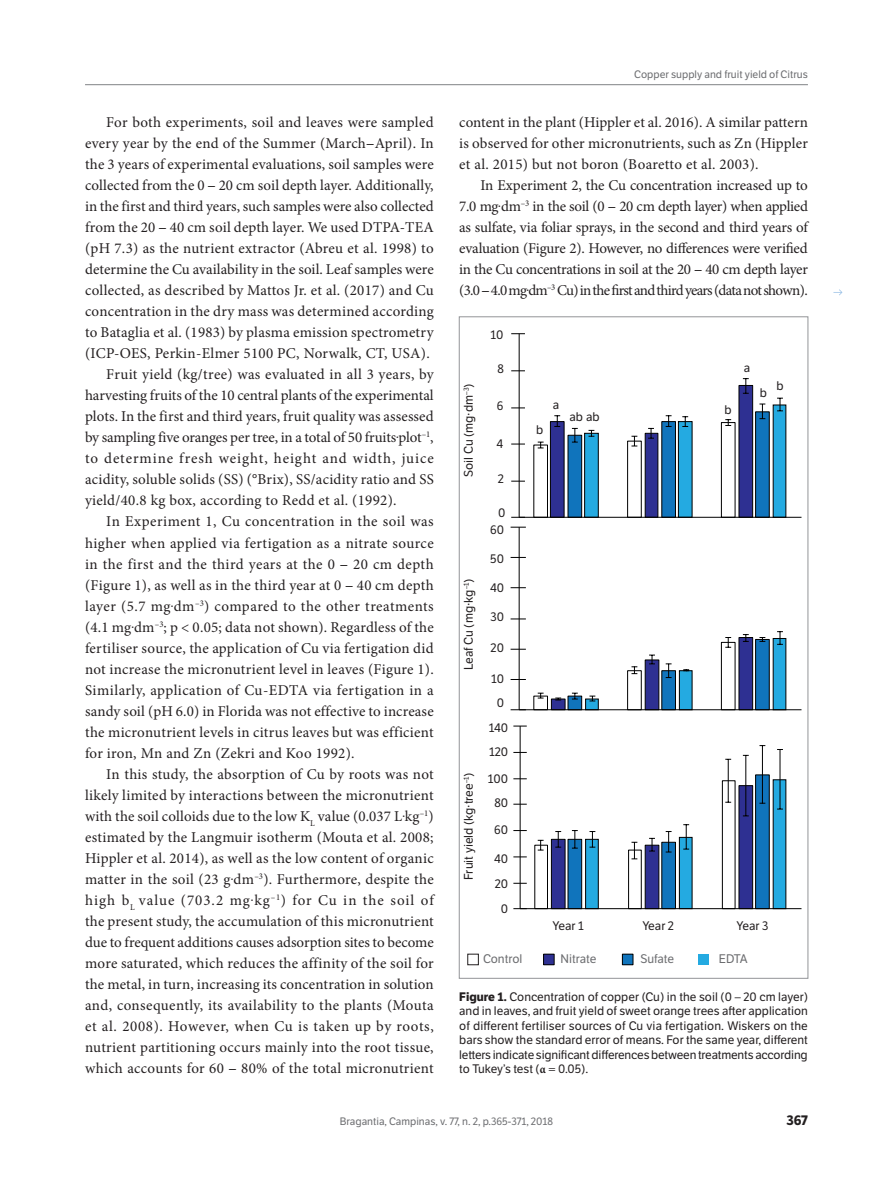
<style>
.page{position:relative;width:893px;height:1191px;background:#fff}
.page>*{position:absolute;margin:0;border:0;box-sizing:border-box;transform-origin:0 0}
.bg_Texto{font:15px/21px "Minion Pro";letter-spacing:.015em;color:#231f20;text-align:justify}
.t1{font:700 13.5px "LFT Etica";color:#231f20}
.t2{font:12.15px "LFT Etica";color:#231f20}
.t3{font:12.15px "LFT Etica";color:#6c6d70}
.bg_Título_tab_fig{font:12px/14.4px "LFT Etica";letter-spacing:-.015em;color:#231f20;text-align:justify}
.bg_Cabeçalho{font:10.5px "LFT Etica";color:#6c6d70}
.s1{font-weight:700}
.s2{font-family:"Minion Pro";font-weight:700;font-stretch:condensed}
</style>
<div class="page">
<hr style="left:85px;top:84px;width:723px;height:1px;background:#808285">
<svg style="left:833px;top:289px;width:9px;height:6px"></svg>
<div style="left:467px;top:953px;width:12px;height:12px;border:1px solid #231f20"></div>
<div style="left:544px;top:954px;width:10px;height:10px;background:#2e3092"></div>
<div style="left:543px;top:953px;width:12px;height:12px;border:1px solid #000"></div>
<div style="left:622px;top:954px;width:11px;height:10px;background:#1074bc"></div>
<div style="left:622px;top:953px;width:11px;height:12px;border:1px solid #000"></div>
<div style="left:698px;top:954px;width:11px;height:10px;background:#24aae1"></div>
<svg style="left:533px;top:378px;width:253px;height:139px"></svg>
<hr style="left:519px;top:334px;width:1px;height:183px;background:#000">
<svg style="left:511px;top:481px;width:14px;height:1px"></svg>
<svg style="left:511px;top:444px;width:14px;height:1px"></svg>
<svg style="left:511px;top:407px;width:14px;height:1px"></svg>
<svg style="left:511px;top:370px;width:14px;height:1px"></svg>
<svg style="left:511px;top:333px;width:14px;height:1px"></svg>
<hr style="left:519px;top:517px;width:282px;height:1px;background:#000">
<svg style="left:533px;top:631px;width:253px;height:78px"></svg>
<hr style="left:519px;top:527px;width:1px;height:183px;background:#000">
<svg style="left:511px;top:679px;width:15px;height:1px"></svg>
<svg style="left:511px;top:649px;width:15px;height:1px"></svg>
<svg style="left:511px;top:618px;width:15px;height:1px"></svg>
<svg style="left:511px;top:587px;width:15px;height:1px"></svg>
<svg style="left:511px;top:557px;width:15px;height:1px"></svg>
<svg style="left:511px;top:527px;width:15px;height:1px"></svg>
<hr style="left:519px;top:709px;width:282px;height:1px;background:#000">
<svg style="left:534px;top:745px;width:252px;height:163px"></svg>
<hr style="left:520px;top:726px;width:1px;height:182px;background:#000">
<svg style="left:513px;top:883px;width:14px;height:1px"></svg>
<svg style="left:513px;top:856px;width:14px;height:1px"></svg>
<svg style="left:513px;top:830px;width:14px;height:1px"></svg>
<svg style="left:513px;top:804px;width:14px;height:1px"></svg>
<svg style="left:513px;top:778px;width:14px;height:1px"></svg>
<svg style="left:513px;top:752px;width:14px;height:1px"></svg>
<svg style="left:513px;top:725px;width:14px;height:1px"></svg>
<hr style="left:520px;top:908px;width:281px;height:1px;background:#000">
<p class="bg_Texto" style="left:85px;top:112px;width:350px;text-indent:21px">For both experiments, soil and leaves were sampled every year by the end of the Summer (March April). In the 3 years of experimental evaluations, soil samples were collected from the 0 20 cm soil depth layer. Additionally, in the first and third years, such samples were also collected from the 20 40 cm soil depth layer. We used DTPA-TEA (pH 7.3) as the nutrient extractor (Abreu et al. 1998) to determine the Cu availability in the soil. Leaf samples were collected, as described by Mattos Jr. et al. (2017) and Cu concentration in the dry mass was determined according to Bataglia et al. (1983) by plasma emission spectrometry (ICP-OES, Perkin-Elmer 5100 PC, Norwalk, CT, USA).</p>
<p class="bg_Texto" style="left:85px;top:364px;width:350px;text-indent:21px">Fruit yield (kg/tree) was evaluated in all 3 years, by harvesting fruits of the 10 central plants of the experimental plots. In the first and third years, fruit quality was assessed by sampling five oranges per tree, in a total of 50 fruits.plot<sup>–1</sup>, to determine fresh weight, height and width, juice acidity, soluble solids (SS) (°Brix), SS/acidity ratio and SS yield/40.8 kg box, according to Redd et al. (1992).</p>
<p class="bg_Texto" style="left:85px;top:511px;width:350px;text-indent:21px">In Experiment 1, Cu concentration in the soil was higher when applied via fertigation as a nitrate source in the first and the third years at the 0 20 cm depth (Figure 1), as well as in the third year at 0 40 cm depth layer (5.7 mg.dm<sup>–3</sup>) compared to the other treatments (4.1 mg.dm<sup>–3</sup>; p &lt; 0.05; data not shown). Regardless of the fertiliser source, the application of Cu via fertigation did not increase the micronutrient level in leaves (Figure 1).<br>Similarly, application of Cu-EDTA via fertigation in a sandy soil (pH 6.0) in Florida was not effective to increase the micronutrient levels in citrus leaves but was efficient for iron, Mn and Zn (Zekri and Koo 1992).</p>
<p class="bg_Texto" style="left:85px;top:763px;width:350px;text-indent:21px">In this study, the absorption of Cu by roots was not likely limited by interactions between the micronutrient with the soil colloids due to the low K<sub>L</sub> value (0.037 L.kg<sup>–1</sup>) estimated by the Langmuir isotherm (Mouta et al. 2008; Hippler et al. 2014), as well as the low content of organic matter in the soil (23 g.dm<sup>–3</sup>). Furthermore, despite the high b<sub>L</sub> value (703.2 mg.kg<sup>–1</sup>) for Cu in the soil of the present study, the accumulation of this micronutrient due to frequent additions causes adsorption sites to become more saturated, which reduces the affinity of the soil for the metal, in turn, increasing its concentration in solution and, consequently, its availability to the plants (Mouta et al. 2008). However, when Cu is taken up by roots, nutrient partitioning occurs mainly into the root tissue, which accounts for 60 80% of the total micronutrient</p>
<p class="bg_Cabeçalho" style="left:634px;top:68px;width:175px">Copper supply and fruit yield of Citrus</p>
<p class="bg_Texto" style="left:459px;top:112px;width:350px">content in the plant (Hippler et al. 2016). A similar pattern is observed for other micronutrients, such as Zn (Hippler et al. 2015) but not boron (Boaretto et al. 2003).</p>
<p class="bg_Texto" style="left:459px;top:175px;width:350px;text-indent:21px">In Experiment 2, the Cu concentration increased up to 7.0 mg.dm<sup>–3</sup> in the soil (0 20 cm depth layer) when applied as sulfate, via foliar sprays, in the second and third years of evaluation (Figure 2). However, no differences were verified in the Cu concentrations in soil at the 20 40 cm depth layer (3.0 4.0 mg.dm<sup>–3</sup> Cu) in the first and third years (data not shown).</p>
<p class="t2" style="left:461px;top:477px;width:95px;rotate:-90deg">Soil Cu (mg·dm<sup>–3</sup>)</p>
<p class="t2" style="left:490px;top:327px;width:15px">10</p>
<p class="t2" style="left:498px;top:361px;width:8px">8</p>
<p class="t2" style="left:497px;top:398px;width:8px">6</p>
<p class="t2" style="left:497px;top:436px;width:8px">4</p>
<p class="t2" style="left:498px;top:471px;width:8px">2</p>
<p class="t2" style="left:536px;top:423px;width:9px">b</p>
<p class="t2" style="left:553px;top:397px;width:8px">a</p>
<p class="t2" style="left:569px;top:410px;width:32px">ab ab</p>
<p class="t2" style="left:724px;top:402px;width:9px">b</p>
<p class="t2" style="left:744px;top:360px;width:8px">a</p>
<p class="t2" style="left:760px;top:385px;width:9px">b</p>
<p class="t2" style="left:776px;top:378px;width:9px">b</p>
<p class="t2" style="left:461px;top:670px;width:93px;rotate:-90deg">Leaf Cu (mg·kg<sup>–1</sup>)</p>
<p class="t2" style="left:461px;top:880px;width:109px;rotate:-90deg">Fruit yield (kg·tree<sup>–1</sup>)</p>
<p class="t2" style="left:498px;top:506px;width:9px">0</p>
<p class="t2" style="left:490px;top:523px;width:15px">60</p>
<p class="t2" style="left:490px;top:551px;width:15px">50</p>
<p class="t2" style="left:490px;top:580px;width:16px">40</p>
<p class="t2" style="left:490px;top:610px;width:15px">30</p>
<p class="t2" style="left:491px;top:640px;width:15px">20</p>
<p class="t2" style="left:491px;top:671px;width:15px">10</p>
<p class="t2" style="left:497px;top:696px;width:9px">0</p>
<p class="t2" style="left:489px;top:720px;width:21px">140</p>
<p class="t2" style="left:489px;top:745px;width:21px">120</p>
<p class="t2" style="left:488px;top:771px;width:22px">100</p>
<p class="t2" style="left:494px;top:796px;width:15px">80</p>
<p class="t2" style="left:494px;top:822px;width:15px">60</p>
<p class="t2" style="left:494px;top:851px;width:16px">40</p>
<p class="t2" style="left:495px;top:877px;width:15px">20</p>
<p class="t2" style="left:501px;top:901px;width:9px">0</p>
<p class="t2" style="left:553px;top:918px;width:33px">Year 1</p>
<p class="t2" style="left:642px;top:918px;width:33px">Year 2</p>
<p class="t2" style="left:737px;top:918px;width:33px">Year 3</p>
<p class="t3" style="left:483px;top:951px;width:41px">Control</p>
<p class="t3" style="left:561px;top:951px;width:37px">Nitrate</p>
<p class="t3" style="left:640px;top:951px;width:35px">Sufate</p>
<p class="t3" style="left:719px;top:951px;width:30px">EDTA</p>
<p class="bg_Título_tab_fig" style="left:459px;top:989px;width:350px"><span class="s1">Figure 1.</span> Concentration of copper (Cu) in the soil (0 – 20 cm layer) and in leaves, and fruit yield of sweet orange trees after application of different fertiliser sources of Cu via fertigation. Wiskers on the bars show the standard error of means. For the same year, different letters indicate significant differences between treatments according to Tukey’s test (<span class="s2">α</span> = 0.05).</p>
<p class="bg_Cabeçalho" style="left:340px;top:1115px;width:215px">Bragantia, Campinas, v. 77, n. 2, p.365-371, 2018</p>
<p class="t1" style="left:786px;top:1112px;width:23px">367</p>
</div>
